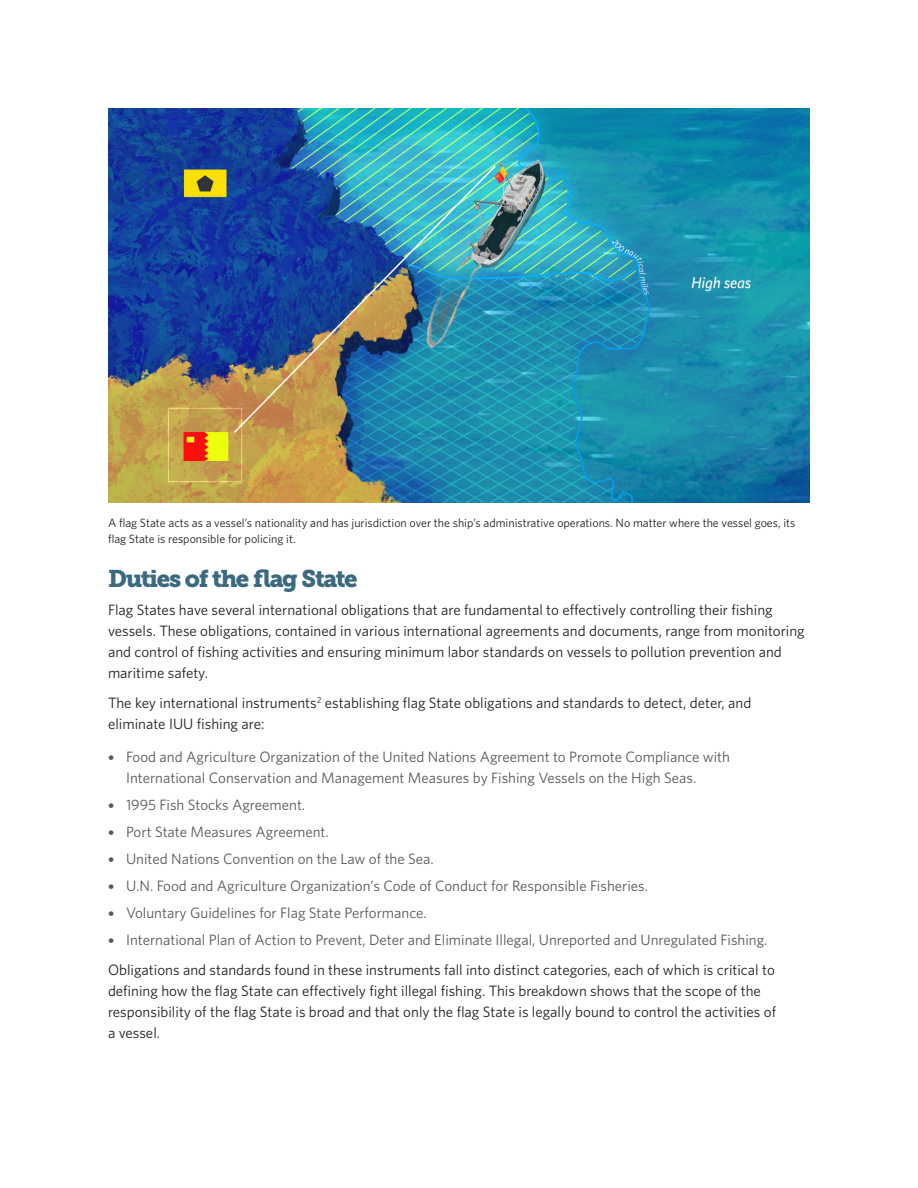
<style>
.page{position:relative;width:918px;height:1188px;background:#fff}
.page>*{position:absolute;margin:0;border:0;box-sizing:border-box;transform-origin:0 0}
.t1{font:24px "Museo Slab 900";letter-spacing:-.06em;color:#3a6a7f}
.List__last_item{font:15px/21px "Whitney";color:#231f20}
.t2{font:15px/21px "Whitney";color:#57585a}
.Photo_caption{font:12px/16.5px "Whitney";color:#231f20}
.s1{font-family:"Museo Sans 500"}
</style>
<div class="page">
<img style="left:108px;top:108px;width:702px;height:395px">
<p class="Photo_caption" style="left:108px;top:514px;width:689px">A flag State acts as a vessel’s nationality and has jurisdiction over the ship’s administrative operations. No matter where the vessel goes, its flag State is responsible for policing it.</p>
<h1 class="t1" style="left:108px;top:564px;width:251px">Duties of the flag State</h1>
<p class="List__last_item" style="left:108px;top:599px;width:698px">Flag States have several international obligations that are fundamental to effectively controlling their fishing vessels. These obligations, contained in various international agreements and documents, range from monitoring and control of fishing activities and ensuring minimum labor standards on vessels to pollution prevention and maritime safety.</p>
<p class="List__last_item" style="left:108px;top:692px;width:645px">The key international instruments<sup>2</sup> establishing flag State obligations and standards to detect, deter, and eliminate IUU fishing are:</p>
<p class="t2" style="left:126px;top:746px;width:606px;text-indent:-18px"><span class="s1">•</span> Food and Agriculture Organization of the United Nations Agreement to Promote Compliance with<br>International Conservation and Management Measures by Fishing Vessels on the High Seas.</p>
<p class="t2" style="left:108px;top:794px;width:199px"><span class="s1">•</span> 1995 Fish Stocks Agreement.</p>
<p class="t2" style="left:108px;top:821px;width:222px"><span class="s1">•</span> Port State Measures Agreement.</p>
<p class="t2" style="left:108px;top:848px;width:327px"><span class="s1">•</span> United Nations Convention on the Law of the Sea.</p>
<p class="t2" style="left:108px;top:875px;width:542px"><span class="s1">•</span> U.N. Food and Agriculture Organization’s Code of Conduct for Responsible Fisheries.</p>
<p class="t2" style="left:108px;top:902px;width:320px"><span class="s1">•</span> Voluntary Guidelines for Flag State Performance.</p>
<p class="t2" style="left:108px;top:929px;width:661px"><span class="s1">•</span> International Plan of Action to Prevent, Deter and Eliminate Illegal, Unreported and Unregulated Fishing.</p>
<p class="List__last_item" style="left:108px;top:959px;width:670px">Obligations and standards found in these instruments fall into distinct categories, each of which is critical to defining how the flag State can effectively fight illegal fishing. This breakdown shows that the scope of the responsibility of the flag State is broad and that only the flag State is legally bound to control the activities of a vessel.</p>
</div>
